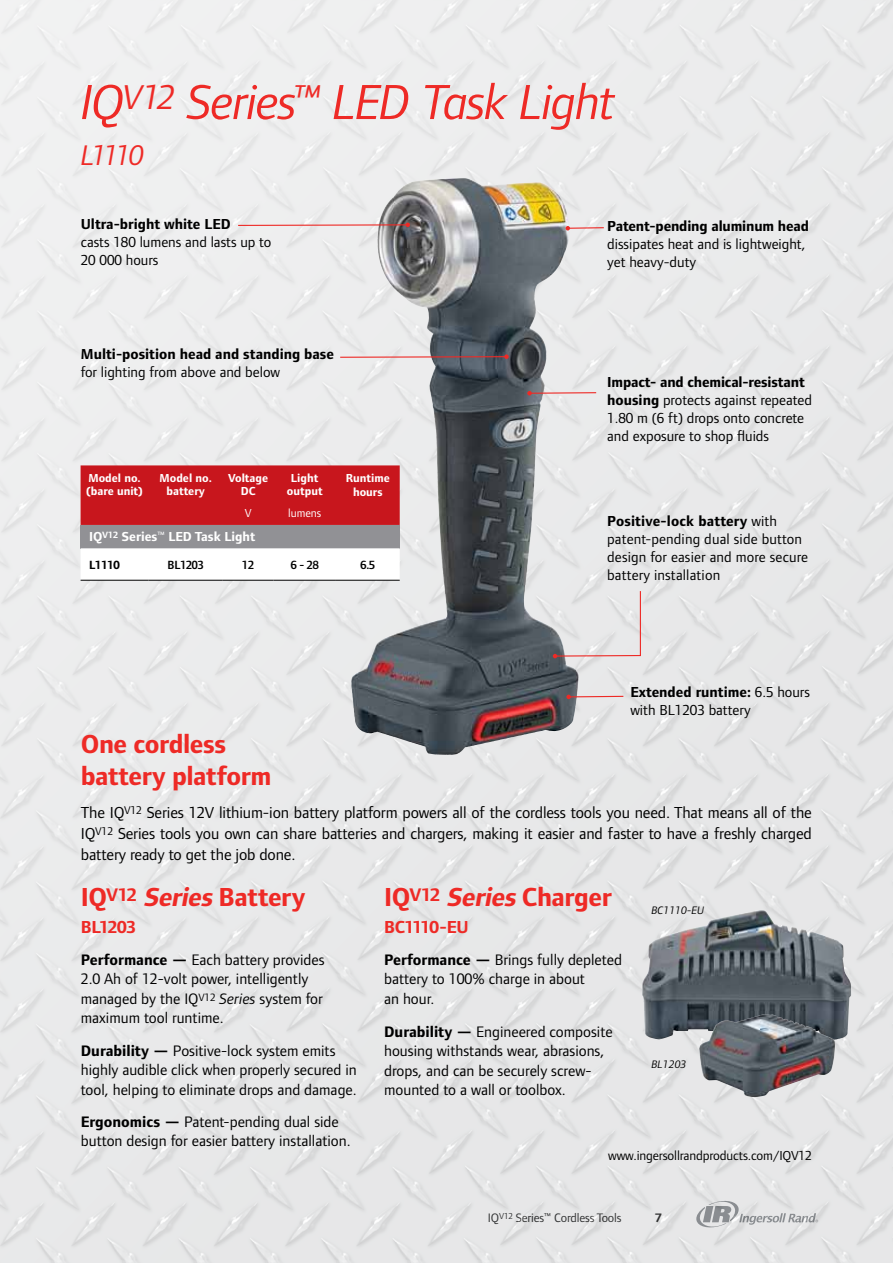
<style>
.page{position:relative;width:893px;height:1263px;background:#fff}
.page>*{position:absolute;margin:0;border:0;box-sizing:border-box;transform-origin:0 0}
.t1{font:italic 51px "Foundry Form Sans";letter-spacing:-.03em;color:#ee2a26}
.t2{font:italic 29.4px "Foundry Form Sans";letter-spacing:-.11em;color:#ee2a26}
.t3{font:700 27px/31.5px "Foundry Form Sans";letter-spacing:-.015em;color:#ee2a26}
.t4{font:700 18px "Foundry Form Sans";letter-spacing:-.02em;color:#ee2a26}
.t5{font:16.5px/21px "Foundry Form Sans";letter-spacing:-.01em;color:#000;text-align:justify}
.t6{font:15.75px/19.5px "Foundry Form Sans";color:#000}
.t7{font:15px/18px "Foundry Form Sans";color:#000}
.t8{font:700 15px "Foundry Form Sans";color:#000}
.t9{font:13.5px "Foundry Form Sans";letter-spacing:-.01em;color:#000}
.t10{font:700 13.5px "Foundry Form Sans";color:#fff}
.t11{font:12.75px "Foundry Form Sans";letter-spacing:-.01em;color:#000}
.t12{font:700 12.75px "Foundry Form Sans";color:#000}
.t13{font:600 12.3px "Foundry Form Sans";letter-spacing:-.015em;color:#000}
.t14{font:700 12.3px "Foundry Form Sans";letter-spacing:-.015em;color:#000}
.t15{font:700 12px/13.5px "Foundry Form Sans";color:#fff;text-align:center}
.t16{font:12px "Foundry Form Sans";color:#fff}
.t17{font:italic 11.25px "Foundry Form Sans";color:#000}
.s1{font-weight:700}
.s2{font-style:italic}
</style>
<div class="page">
<img style="left:0;top:0;width:893px;height:1263px">
<div style="left:81px;top:465px;width:319px;height:60px;background:#c8161d"></div>
<div style="left:81px;top:525px;width:319px;height:23px;background:#919195"></div>
<svg style="left:81px;top:548px;width:319px;height:32px"></svg>
<hr style="left:81px;top:580px;width:68px;height:1px;background:#000">
<hr style="left:149px;top:580px;width:74px;height:1px;background:#000">
<hr style="left:223px;top:580px;width:51px;height:1px;background:#000">
<hr style="left:274px;top:580px;width:62px;height:1px;background:#000">
<hr style="left:336px;top:580px;width:64px;height:1px;background:#000">
<img style="left:383px;top:179px;width:59px;height:33px">
<svg style="left:237px;top:223px;width:173px;height:4px"></svg>
<img style="left:642px;top:910px;width:209px;height:130px">
<img style="left:699px;top:1014px;width:136px;height:83px">
<svg style="left:339px;top:354px;width:170px;height:5px"></svg>
<svg style="left:566px;top:226px;width:39px;height:4px"></svg>
<svg style="left:527px;top:391px;width:70px;height:4px"></svg>
<svg style="left:566px;top:695px;width:58px;height:4px"></svg>
<svg style="left:553px;top:590px;width:88px;height:68px;background:#e2dddd"></svg>
<h1 class="t1" style="left:81px;top:73px;width:535px">IQ<sup>V12</sup> Series<sup>™</sup> LED Task Light</h1>
<h2 class="t2" style="left:81px;top:138px;width:65px">L1110</h2>
<p class="t8" style="left:81px;top:215px;width:151px">Ultra-bright white LED</p>
<p class="t7" style="left:81px;top:233px;width:192px">casts 180 lumens and lasts up to<br>20 000 hours</p>
<p class="t8" style="left:81px;top:346px;width:255px">Multi-position head and standing base</p>
<p class="t7" style="left:81px;top:363px;width:201px">for lighting from above and below</p>
<p class="t15" style="left:86px;top:471px;width:58px;text-align:left">Model no. (bare unit)</p>
<p class="t15" style="left:159px;top:471px;width:54px">Model no. battery</p>
<p class="t15" style="left:228px;top:471px;width:42px">Voltage<br>DC</p>
<p class="t15" style="left:287px;top:471px;width:37px">Light output</p>
<p class="t15" style="left:346px;top:470px;width:46px;line-height:14.4px">Runtime hours</p>
<p class="t16" style="left:245px;top:507px;width:8px">V</p>
<p class="t16" style="left:288px;top:507px;width:35px">lumens</p>
<p class="t10" style="left:89px;top:529px;width:168px">IQ<sup>V12</sup> Series<sup>™</sup> LED Task Light</p>
<p class="t14" style="left:89px;top:558px;width:32px">L1110</p>
<p class="t13" style="left:168px;top:558px;width:38px">BL1203</p>
<p class="t13" style="left:242px;top:558px;width:13px">12</p>
<p class="t13" style="left:291px;top:558px;width:29px">6 - 28</p>
<p class="t13" style="left:361px;top:558px;width:16px">6.5</p>
<p class="t8" style="left:607px;top:218px;width:203px">Patent-pending aluminum head</p>
<p class="t7" style="left:607px;top:235px;width:200px">dissipates heat and is lightweight, yet heavy-duty</p>
<p class="t7" style="left:607px;top:373px;width:206px"><span class="s1">Impact- and chemical-resistant housing</span> protects against repeated<br>1.80 m (6 ft) drops onto concrete and exposure to shop fluids</p>
<p class="t7" style="left:607px;top:512px;width:202px"><span class="s1">Positive-lock battery</span> with patent-pending dual side button design for easier and more secure battery installation</p>
<p class="t7" style="left:630px;top:683px;width:181px"><span class="s1">Extended runtime:</span> 6.5 hours with BL1203 battery</p>
<h3 class="t3" style="left:81px;top:728px;width:192px">One cordless battery platform</h3>
<p class="t5" style="left:81px;top:801px;width:733px">The IQ<sup>V12</sup> Series 12V lithium-ion battery platform powers all of the cordless tools you need. That means all of the IQ<sup>V12</sup> Series tools you own can share batteries and chargers, making it easier and faster to have a freshly charged battery ready to get the job done.</p>
<h3 class="t3" style="left:81px;top:881px;width:226px">IQ<sup>V12</sup> <span class="s2">Series</span> Battery</h3>
<p class="t4" style="left:81px;top:917px;width:57px">BL1203</p>
<p class="t6" style="left:81px;top:950px;width:245px"><span class="s1">Performance —</span> Each battery provides 2.0 Ah of 12-volt power, intelligently managed by the IQ<sup>V12</sup> <span class="s2">Series</span> system for maximum tool runtime.</p>
<p class="t6" style="left:81px;top:1040px;width:277px"><span class="s1">Durability —</span> Positive-lock system emits highly audible click when properly secured in tool, helping to eliminate drops and damage.</p>
<p class="t6" style="left:81px;top:1112px;width:271px"><span class="s1">Ergonomics —</span> Patent-pending dual side button design for easier battery installation.</p>
<h3 class="t3" style="left:384px;top:881px;width:229px">IQ<sup>V12</sup> <span class="s2">Series</span> Charger</h3>
<p class="t4" style="left:384px;top:917px;width:86px">BC1110-EU</p>
<p class="t6" style="left:384px;top:950px;width:239px"><span class="s1">Performance —</span> Brings fully depleted battery to 100% charge in about<br>an hour.</p>
<p class="t6" style="left:384px;top:1022px;width:230px"><span class="s1">Durability —</span> Engineered composite housing withstands wear, abrasions, drops, and can be securely screw&shy;mounted to a wall or toolbox.</p>
<p class="t17" style="left:651px;top:904px;width:54px">BC1110-EU</p>
<p class="t17" style="left:651px;top:1058px;width:37px">BL1203</p>
<p class="t9" style="left:608px;top:1147px;width:205px">www.ingersollrandproducts.com/IQV12</p>
<p class="t11" style="left:488px;top:1210px;width:135px">IQ<sup>V12</sup> Series<sup>™</sup> Cordless Tools</p>
<p class="t12" style="left:655px;top:1210px;width:8px">7</p>
</div>
